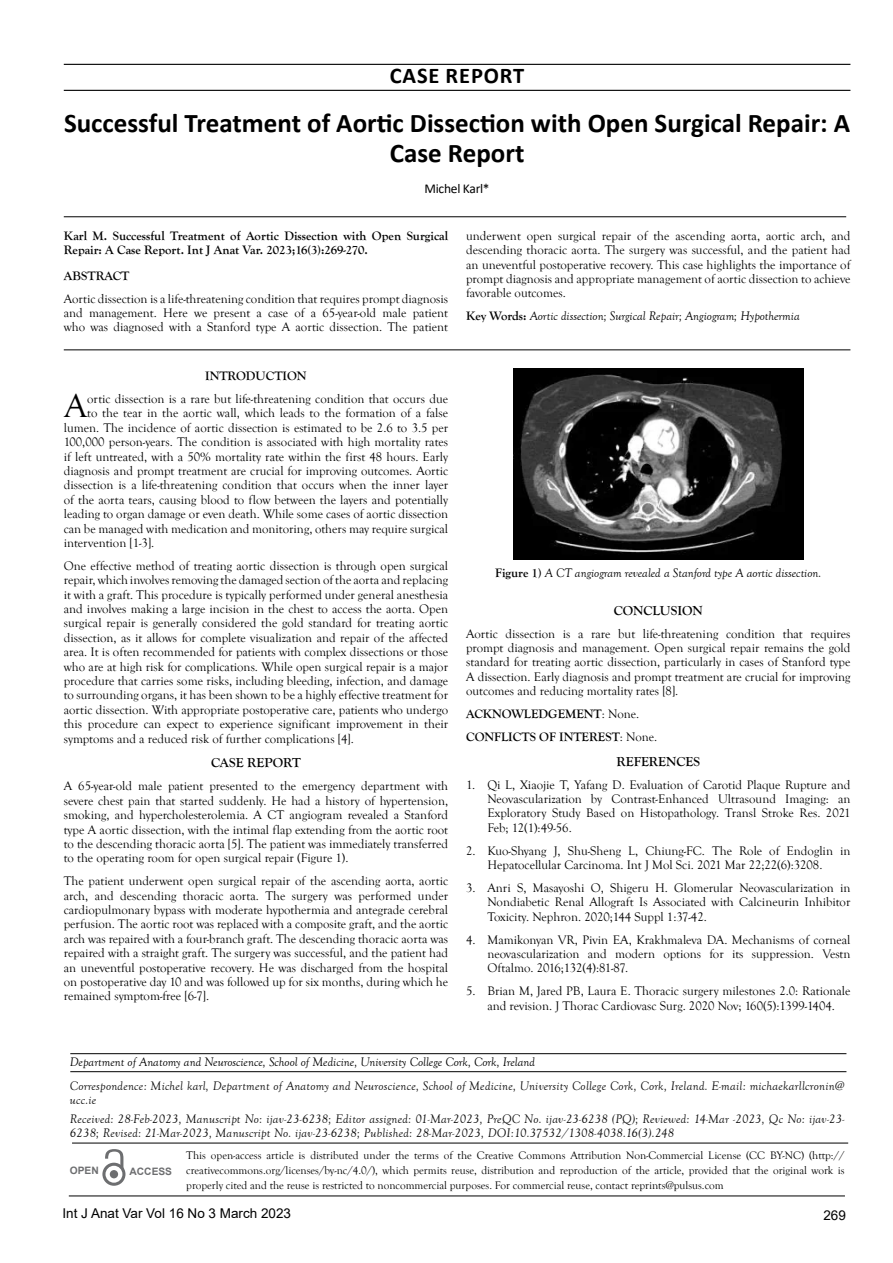
<style>
.page{position:relative;width:893px;height:1263px;background:#fff}
.page>*{position:absolute;margin:0;border:0;box-sizing:border-box;transform-origin:0 0}
.t1{font:34.2px "Goudy Old Style T";color:#000}
.t2{font:700 27px/29.7px "Calibri";color:#000;text-align:center}
.t3{font:700 22.5px "Calibri";letter-spacing:.04em;color:#000}
.t4{font:13.5px "Arial";color:#000}
.t5{font:700 13.5px "Goudy Old Style T";color:#000}
.t6{font:13.5px "Calibri";letter-spacing:-.02em;color:#000}
.t7{font:12.75px/14.4px "Goudy Old Style T";color:#000;text-align:justify}
.t8{font:italic 12.75px/14.4px "Goudy Old Style T";letter-spacing:.02em;color:#0d0d0d}
.t9{font:italic 12.75px "Goudy Old Style T";color:#000}
.t10{font:700 12.75px/14.4px "Goudy Old Style T";color:#000}
.t11{font:11.25px/15px "Goudy Old Style T";color:#000;text-align:justify}
.t12{font:700 10.2px "Arial";color:#6d6e70}
.s1{font-weight:700;font-style:normal}
.s2{font-weight:400}
</style>
<div class="page">
<hr style="left:64px;top:64px;width:786px;height:1px;background:#000">
<hr style="left:64px;top:90px;width:786px;height:1px;background:#000">
<hr style="left:64px;top:349px;width:786px;height:1px;background:#000">
<hr style="left:64px;top:216px;width:782px;height:1px;background:#000">
<hr style="left:69px;top:1195px;width:776px;height:1px;background:#000">
<svg style="left:102px;top:1149px;width:23px;height:37px"></svg>
<hr style="left:72px;top:1143px;width:776px;height:1px;background:#000">
<hr style="left:70px;top:1053px;width:776px;height:1px;background:#000">
<hr style="left:70px;top:1071px;width:776px;height:1px;background:#000">
<img style="left:514px;top:369px;width:289px;height:191px">
<h3 class="t3" style="left:390px;top:60px;width:136px">Case Report</h3>
<h2 class="t2" style="left:64px;top:108px;width:788px">Successful Treatment of Aortic Dissection with Open Surgical Repair: A<br>Case Report</h2>
<p class="t6" style="left:425px;top:179px;width:67px">Michel Karl*</p>
<p class="t10" style="left:64px;top:229px;width:386px">Karl M. Successful Treatment of Aortic Dissection with Open Surgical<br>Repair: A Case Report. Int J Anat Var. 2023;16(3):269-270.</p>
<p class="t10" style="left:64px;top:268px;width:67px">ABSTRACT</p>
<p class="t7" style="left:64px;top:292px;width:386px">Aortic dissection is a life-threatening condition that requires prompt diagnosis and management. Here we present a case of a 65-year-old male patient who was diagnosed with a Stanford type A aortic dissection. The patient</p>
<p class="t7" style="left:466px;top:229px;width:386px">underwent open surgical repair of the ascending aorta, aortic arch, and descending thoracic aorta. The surgery was successful, and the patient had an uneventful postoperative recovery. This case highlights the importance of prompt diagnosis and appropriate management of aortic dissection to achieve favorable outcomes.</p>
<p class="t9" style="left:466px;top:309px;width:335px"><span class="s1">Key Words:</span> Aortic dissection; Surgical Repair; Angiogram; Hypothermia</p>
<p class="t10" style="left:205px;top:369px;width:103px">INTRODUCTION</p>
<h1 class="t1" style="left:64px;top:387px;width:24px">A</h1>
<p class="t7" style="left:87px;top:392px;width:362px">ortic dissection is a rare but life-threatening condition that occurs due</p>
<p class="t7" style="left:87px;top:406px;width:362px">to the tear in the aortic wall, which leads to the formation of a false</p>
<p class="t7" style="left:64px;top:421px;width:386px">lumen. The incidence of aortic dissection is estimated to be 2.6 to 3.5 per</p>
<p class="t7" style="left:64px;top:435px;width:386px">100,000 person-years. The condition is associated with high mortality rates</p>
<p class="t7" style="left:64px;top:449px;width:386px">if left untreated, with a 50% mortality rate within the first 48 hours. Early</p>
<p class="t7" style="left:64px;top:464px;width:386px">diagnosis and prompt treatment are crucial for improving outcomes. Aortic</p>
<p class="t7" style="left:64px;top:478px;width:386px">dissection is a life-threatening condition that occurs when the inner layer</p>
<p class="t7" style="left:64px;top:493px;width:386px">of the aorta tears, causing blood to flow between the layers and potentially</p>
<p class="t7" style="left:64px;top:507px;width:386px">leading to organ damage or even death. While some cases of aortic dissection</p>
<p class="t7" style="left:64px;top:521px;width:386px">can be managed with medication and monitoring, others may require surgical</p>
<p class="t7" style="left:64px;top:536px;width:92px">intervention [1-3].</p>
<p class="t7" style="left:64px;top:559px;width:386px">One effective method of treating aortic dissection is through open surgical repair, which involves removing the damaged section of the aorta and replacing it with a graft. This procedure is typically performed under general anesthesia and involves making a large incision in the chest to access the aorta. Open surgical repair is generally considered the gold standard for treating aortic dissection, as it allows for complete visualization and repair of the affected area. It is often recommended for patients with complex dissections or those who are at high risk for complications. While open surgical repair is a major procedure that carries some risks, including bleeding, infection, and damage to surrounding organs, it has been shown to be a highly effective treatment for aortic dissection. With appropriate postoperative care, patients who undergo this procedure can expect to experience significant improvement in their symptoms and a reduced risk of further complications [4].</p>
<p class="t5" style="left:211px;top:755px;width:91px">CASE REPORT</p>
<p class="t7" style="left:64px;top:779px;width:386px">A 65-year-old male patient presented to the emergency department with severe chest pain that started suddenly. He had a history of hypertension, smoking, and hypercholesterolemia. A CT angiogram revealed a Stanford type A aortic dissection, with the intimal flap extending from the aortic root to the descending thoracic aorta [5]. The patient was immediately transferred to the operating room for open surgical repair (Figure 1).</p>
<p class="t7" style="left:64px;top:874px;width:386px">The patient underwent open surgical repair of the ascending aorta, aortic arch, and descending thoracic aorta. The surgery was performed under cardiopulmonary bypass with moderate hypothermia and antegrade cerebral perfusion. The aortic root was replaced with a composite graft, and the aortic arch was repaired with a four-branch graft. The descending thoracic aorta was repaired with a straight graft. The surgery was successful, and the patient had an uneventful postoperative recovery. He was discharged from the hospital on postoperative day 10 and was followed up for six months, during which he remained symptom-free [6-7].</p>
<p class="t9" style="left:495px;top:565px;width:328px"><span class="s1">Figure 1)</span> A CT angiogram revealed a Stanford type A aortic dissection.</p>
<p class="t5" style="left:614px;top:603px;width:91px">CONCLUSION</p>
<p class="t7" style="left:466px;top:626px;width:386px">Aortic dissection is a rare but life-threatening condition that requires prompt diagnosis and management. Open surgical repair remains the gold standard for treating aortic dissection, particularly in cases of Stanford type A dissection. Early diagnosis and prompt treatment are crucial for improving outcomes and reducing mortality rates [8].</p>
<p class="t10" style="left:466px;top:702px;width:193px;line-height:23px">ACKNOWLEDGEMENT<span class="s2">: None.<br></span>CONFLICTS OF INTEREST<span class="s2">: None.</span></p>
<p class="t5" style="left:616px;top:754px;width:85px">REFERENCES</p>
<p class="t7" style="left:487px;top:777px;width:365px;text-indent:-21px">1. Qi L, Xiaojie T, Yafang D. Evaluation of Carotid Plaque Rupture and Neovascularization by Contrast-Enhanced Ultrasound Imaging: an Exploratory Study Based on Histopathology. Transl Stroke Res. 2021<br>Feb; 12(1):49-56.</p>
<p class="t7" style="left:466px;top:843px;width:386px;text-align:center">2. Kuo-Shyang J, Shu-Sheng L, Chiung-FC. The Role of Endoglin in<br>Hepatocellular Carcinoma. Int J Mol Sci. 2021 Mar 22;22(6):3208.</p>
<p class="t7" style="left:487px;top:881px;width:365px;text-indent:-21px">3. Anri S, Masayoshi O, Shigeru H. Glomerular Neovascularization in Nondiabetic Renal Allograft Is Associated with Calcineurin Inhibitor Toxicity. Nephron. 2020;144 Suppl 1:37-42.</p>
<p class="t7" style="left:487px;top:932px;width:365px;text-indent:-21px">4. Mamikonyan VR, Pivin EA, Krakhmaleva DA. Mechanisms of corneal neovascularization and modern options for its suppression. Vestn Oftalmo. 2016;132(4):81-87.</p>
<p class="t7" style="left:466px;top:984px;width:386px;text-align:center">5. Brian M, Jared PB, Laura E. Thoracic surgery milestones 2.0: Rationale and revision. J Thorac Cardiovasc Surg. 2020 Nov; 160(5):1399-1404.</p>
<p class="t9" style="left:70px;top:1055px;width:467px">Department of Anatomy and Neuroscience, School of Medicine, University College Cork, Cork, Ireland</p>
<p class="t8" style="left:70px;top:1078px;width:776px">Correspondence: Michel karl, Department of Anatomy and Neuroscience, School of Medicine, University College Cork, Cork, Ireland. E-mail: michaekarllcronin@ ucc.ie</p>
<p class="t8" style="left:70px;top:1112px;width:776px">Received: 28-Feb-2023, Manuscript No: ijav-23-6238; Editor assigned: 01-Mar-2023, PreQC No. ijav-23-6238 (PQ); Reviewed: 14-Mar -2023, Qc No: ijav-23-<br>6238; Revised: 21-Mar-2023, Manuscript No. ijav-23-6238; Published: 28-Mar-2023, DOI:10.37532/1308-4038.16(3).248</p>
<p class="t12" style="left:70px;top:1164px;width:30px">OPEN</p>
<p class="t12" style="left:130px;top:1164px;width:44px">ACCESS</p>
<p class="t11" style="left:186px;top:1148px;width:660px">This open-access article is distributed under the terms of the Creative Commons Attribution Non-Commercial License (CC BY-NC) (http:// creativecommons.org/licenses/by-nc/4.0/), which permits reuse, distribution and reproduction of the article, provided that the original work is properly cited and the reuse is restricted to noncommercial purposes. For commercial reuse, contact reprints@pulsus.com</p>
<p class="t4" style="left:63px;top:1204px;width:230px">Int J Anat Var Vol 16 No 3 March 2023</p>
<p class="t4" style="left:823px;top:1206px;width:24px">269</p>
</div>
